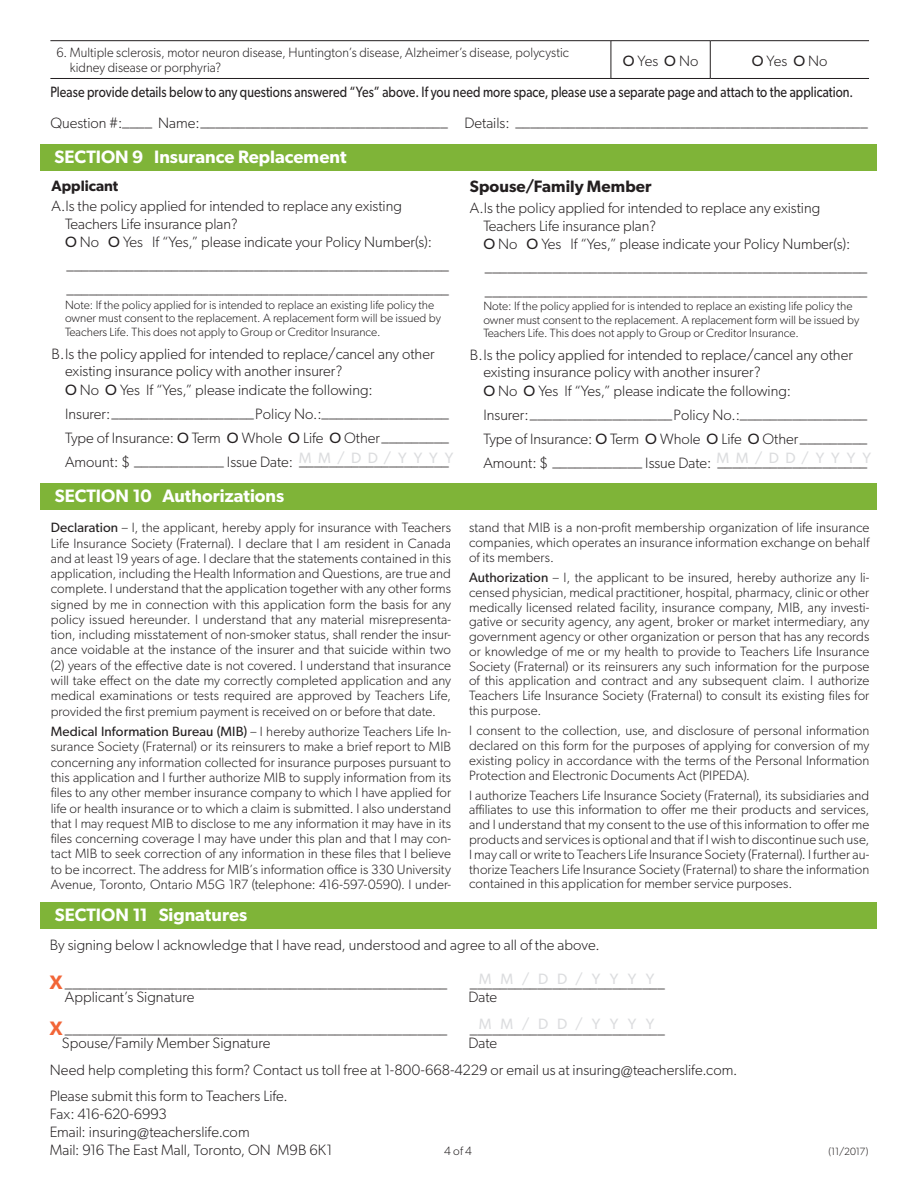
<style>
.page{position:relative;width:918px;height:1188px;background:#fff}
.page>*{position:absolute;margin:0;border:0;box-sizing:border-box;transform-origin:0 0}
.t1{font:600 18px "Gibson";color:#fff}
.t2{font:600 16.5px "Gibson";letter-spacing:.005em;color:#231f20}
.t3{font:300 15px/24px "Gibson";color:#231f20}
.t4{font:15px/31px "Gibson";letter-spacing:.005em;color:#231f20}
.t5{font:15px "Gibson";letter-spacing:.525em;color:#dcdddf}
.t6{font:600 15px "Gibson";color:#231f20}
.t7{font:300 13.5px/15.3px "Gibson";letter-spacing:.005em;color:#231f20;text-align:justify}
.t8{font:300 13.5px/15px "Gibson";letter-spacing:.005em;color:#231f20;scale:.96 1}
.t9{font:300 12px/13.5px "Gibson";color:#231f20}
.t10{font:300 10.5px "Gibson";letter-spacing:-.03em;color:#231f20}
.s1{font-weight:400}
.s2{font-weight:300}
.s3{font-weight:600;font-size:19.5px;color:#f26537}
</style>
<div class="page">
<div style="left:40px;top:483px;width:838px;height:27px;background:#7fb438"></div>
<div style="left:40px;top:902px;width:838px;height:27px;background:#7fb438"></div>
<div style="left:40px;top:144px;width:837px;height:27px;background:#7fb438"></div>
<hr style="left:611px;top:40px;width:99px;height:1px;background:#231f20">
<hr style="left:710px;top:40px;width:159px;height:1px;background:#231f20">
<hr style="left:710px;top:41px;width:1px;height:37px;background:#231f20">
<hr style="left:611px;top:78px;width:99px;height:1px;background:#231f20">
<hr style="left:710px;top:78px;width:159px;height:1px;background:#231f20">
<hr style="left:611px;top:41px;width:1px;height:37px;background:#231f20">
<hr style="left:50px;top:40px;width:561px;height:1px;background:#231f20">
<hr style="left:50px;top:78px;width:561px;height:1px;background:#231f20">
<p class="t8" style="left:70px;top:45px;width:521px;text-indent:-14px">6. Multiple sclerosis, motor neuron disease, Huntington’s disease, Alzheimer’s disease, polycystic kidney disease or porphyria?</p>
<p class="t3" style="left:623px;top:48px;width:77px"><span class="s1">O</span> Yes <span class="s1">O</span> No</p>
<p class="t4" style="left:50px;top:45px;width:804px;text-indent:701px">O <span class="s2">Yes</span> O <span class="s2">No<br></span>Please provide details below to any questions answered “Yes” above. If you need more space, please use a separate page and attach to the application.</p>
<p class="t3" style="left:50px;top:111px;width:819px">Question #:____ Name:_________________________________ Details: _______________________________________________</p>
<h1 class="t1" style="left:55px;top:146px;width:293px">SECTION 9 Insurance Replacement</h1>
<p class="t6" style="left:52px;top:177px;width:68px">Applicant</p>
<p class="t3" style="left:65px;top:197px;width:369px;line-height:18px;text-indent:-14px">A.Is the policy applied for intended to replace any existing<br>Teachers Life insurance plan?<br><span class="s1">O</span> No <span class="s1">O</span> Yes If “Yes,” please indicate your Policy Number(s):</p>
<p class="t3" style="left:67px;top:254px;width:384px">___________________________________________________ ___________________________________________________</p>
<p class="t9" style="left:65px;top:298px;width:377px">Note: If the policy applied for is intended to replace an existing life policy the owner must consent to the replacement. A replacement form will be issued by<br>Teachers Life. This does not apply to Group or Creditor Insurance.</p>
<p class="t3" style="left:65px;top:346px;width:371px;line-height:16.5px;text-indent:-14px">B.Is the policy applied for intended to replace/cancel any other existing insurance policy with another insurer?</p>
<p class="t3" style="left:65px;top:378px;width:386px"><span class="s1">O</span> No <span class="s1">O</span> Yes If “Yes,” please indicate the following:<br>Insurer:___________________Policy No.:_________________ Type of Insurance: <span class="s1">O</span> Term <span class="s1">O</span> Whole <span class="s1">O</span> Life <span class="s1">O</span> Other_________ Amount: $ ____________ Issue Date: ____________________</p>
<p class="t2" style="left:470px;top:176px;width:183px">Spouse/Family Member</p>
<p class="t3" style="left:483px;top:198px;width:369px;line-height:18px;text-indent:-14px">A.Is the policy applied for intended to replace any existing<br>Teachers Life insurance plan?<br><span class="s1">O</span> No <span class="s1">O</span> Yes If “Yes,” please indicate your Policy Number(s):</p>
<p class="t3" style="left:485px;top:255px;width:384px">___________________________________________________ ___________________________________________________</p>
<p class="t9" style="left:483px;top:299px;width:377px">Note: If the policy applied for is intended to replace an existing life policy the owner must consent to the replacement. A replacement form will be issued by<br>Teachers Life. This does not apply to Group or Creditor Insurance.</p>
<p class="t3" style="left:483px;top:347px;width:371px;line-height:16.5px;text-indent:-14px">B.Is the policy applied for intended to replace/cancel any other existing insurance policy with another insurer?</p>
<p class="t3" style="left:483px;top:379px;width:385px"><span class="s1">O</span> No <span class="s1">O</span> Yes If “Yes,” please indicate the following:<br>Insurer:___________________Policy No.:_________________ Type of Insurance: <span class="s1">O</span> Term <span class="s1">O</span> Whole <span class="s1">O</span> Life <span class="s1">O</span> Other_________ Amount: $ ____________ Issue Date: ____________________</p>
<p class="t5" style="left:299px;top:449px;width:156px">MM/DD/YYYY</p>
<p class="t5" style="left:716px;top:449px;width:156px">MM/DD/YYYY</p>
<h1 class="t1" style="left:55px;top:485px;width:231px">SECTION 10 Authorizations</h1>
<p class="t7" style="left:51px;top:520px;width:402px"><span class="s1">Declaration</span> – I, the applicant, hereby apply for insurance with Teachers Life Insurance Society (Fraternal). I declare that I am resident in Canada and at least 19 years of age. I declare that the statements contained in this application, including the Health Information and Questions, are true and complete. I understand that the application together with any other forms signed by me in connection with this application form the basis for any policy issued hereunder. I understand that any material misrepresenta&shy;tion, including misstatement of non-smoker status, shall render the insur&shy;ance voidable at the instance of the insurer and that suicide within two (2) years of the effective date is not covered. I understand that insurance will take effect on the date my correctly completed application and any medical examinations or tests required are approved by Teachers Life, provided the first premium payment is received on or before that date.</p>
<p class="t7" style="left:51px;top:724px;width:402px"><span class="s1">Medical Information Bureau (MIB)</span> – I hereby authorize Teachers Life In&shy;surance Society (Fraternal) or its reinsurers to make a brief report to MIB concerning any information collected for insurance purposes pursuant to this application and I further authorize MIB to supply information from its files to any other member insurance company to which I have applied for life or health insurance or to which a claim is submitted. I also understand that I may request MIB to disclose to me any information it may have in its files concerning coverage I may have under this plan and that I may con&shy;tact MIB to seek correction of any information in these files that I believe to be incorrect. The address for MIB’s information office is 330 University Avenue, Toronto, Ontario M5G 1R7 (telephone: 416-597-0590). I under-</p>
<h1 class="t1" style="left:55px;top:904px;width:194px">SECTION 11 Signatures</h1>
<p class="t7" style="left:469px;top:520px;width:402px;line-height:14.9px">stand that MIB is a non-profit membership organization of life insurance companies, which operates an insurance information exchange on behalf of its members.</p>
<p class="t7" style="left:469px;top:570px;width:402px;line-height:14.9px"><span class="s1">Authorization</span> – I, the applicant to be insured, hereby authorize any li&shy;censed physician, medical practitioner, hospital, pharmacy, clinic or other medically licensed related facility, insurance company, MIB, any investi&shy;gative or security agency, any agent, broker or market intermediary, any government agency or other organization or person that has any records or knowledge of me or my health to provide to Teachers Life Insurance Society (Fraternal) or its reinsurers any such information for the purpose of this application and contract and any subsequent claim. I authorize Teachers Life Insurance Society (Fraternal) to consult its existing files for this purpose.</p>
<p class="t7" style="left:469px;top:723px;width:402px;line-height:14.9px">I consent to the collection, use, and disclosure of personal information declared on this form for the purposes of applying for conversion of my existing policy in accordance with the terms of the Personal Information Protection and Electronic Documents Act (PIPEDA).</p>
<p class="t7" style="left:469px;top:787px;width:402px;line-height:14.9px">I authorize Teachers Life Insurance Society (Fraternal), its subsidiaries and affiliates to use this information to offer me their products and services, and I understand that my consent to the use of this information to offer me products and services is optional and that if I wish to discontinue such use, I may call or write to Teachers Life Insurance Society (Fraternal). I further au&shy;thorize Teachers Life Insurance Society (Fraternal) to share the information contained in this application for member service purposes.</p>
<p class="t3" style="left:50px;top:933px;width:551px">By signing below I acknowledge that I have read, understood and agree to all of the above.</p>
<p class="t3" style="left:50px;top:971px;width:399px"><span class="s3">X</span>___________________________________________________</p>
<p class="t3" style="left:470px;top:971px;width:196px">__________________________</p>
<p class="t3" style="left:65px;top:985px;width:131px">Applicant’s Signature</p>
<p class="t3" style="left:468px;top:985px;width:30px">Date</p>
<p class="t3" style="left:50px;top:1017px;width:399px"><span class="s3">X</span>___________________________________________________</p>
<p class="t3" style="left:470px;top:1017px;width:196px">__________________________</p>
<p class="t3" style="left:62px;top:1031px;width:210px">Spouse/Family Member Signature</p>
<p class="t5" style="left:479px;top:970px;width:177px">MM/DD/YYYY</p>
<p class="t5" style="left:479px;top:1015px;width:177px">MM/DD/YYYY</p>
<p class="t3" style="left:50px;top:1029px;width:689px;line-height:27px;text-indent:418px">Date<br>Need help completing this form? Contact us toll free at 1-800-668-4229 or email us at insuring@teacherslife.com.</p>
<p class="t3" style="left:50px;top:1087px;width:284px;line-height:18px">Please submit this form to Teachers Life.<br>Fax: 416-620-6993<br>Email: insuring@teacherslife.com<br>Mail: 916 The East Mall, Toronto, ON M9B 6K1</p>
<p class="t9" style="left:444px;top:1144px;width:29px">4 of 4</p>
<p class="t10" style="left:828px;top:1145px;width:41px">(11/2017)</p>
</div>
